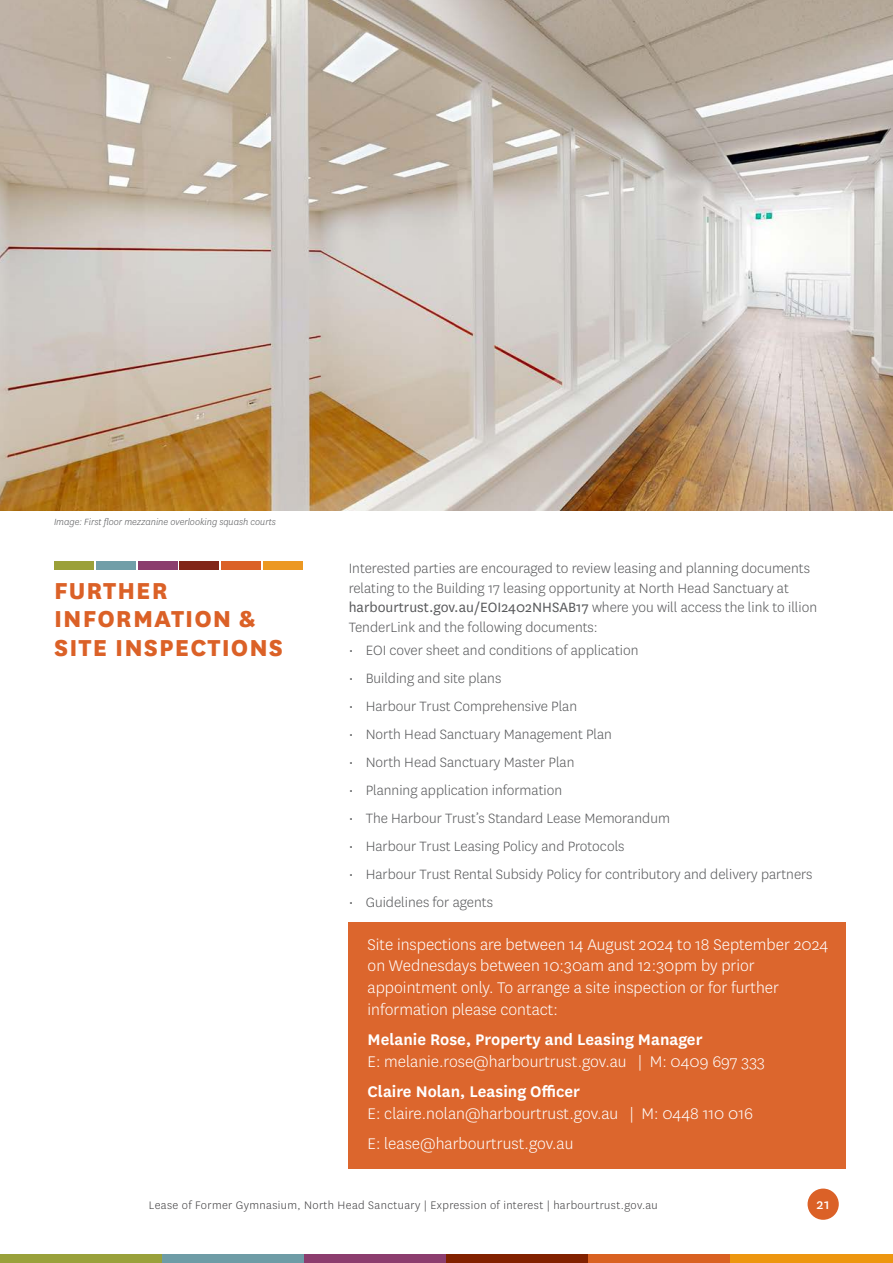
<style>
.page{position:relative;width:893px;height:1263px;background:#fff}
.page>*{position:absolute;margin:0;border:0;box-sizing:border-box;transform-origin:0 0}
.t1{font:800 27px/28.5px "National";letter-spacing:.04em;color:#db6127}
.t2{font:300 18px/21.8px "National";color:#fff}
.t3{font:600 18px "National";color:#fff}
.t4{font:300 15.75px/19.5px "National";color:#58595b}
.t5{font:15.75px "National";color:#fff}
.t6{font:300 12.75px "National";letter-spacing:.03em;color:#414042}
.t7{font:italic 300 10.5px "National";color:#58595b}
.s1{font-weight:400}
</style>
<div class="page">
<div style="left:807px;top:1188px;width:32px;height:32px;background:#db6127;border-radius:50%"></div>
<div style="left:0;top:1254px;width:162px;height:9px;background:#99a13b"></div>
<div style="left:162px;top:1254px;width:142px;height:9px;background:#6e9ca6"></div>
<div style="left:304px;top:1254px;width:142px;height:9px;background:#8c3d6e"></div>
<div style="left:446px;top:1254px;width:143px;height:9px;background:#822100"></div>
<div style="left:589px;top:1254px;width:142px;height:9px;background:#d96121"></div>
<div style="left:731px;top:1254px;width:162px;height:9px;background:#ed960f"></div>
<div style="left:349px;top:923px;width:497px;height:246px;background:#dc662d"></div>
<img style="left:0;top:0;width:893px;height:510px">
<div style="left:54px;top:561px;width:40px;height:9px;background:#9ba039"></div>
<div style="left:96px;top:561px;width:40px;height:9px;background:#719ea8"></div>
<div style="left:138px;top:561px;width:39px;height:9px;background:#8b3d6d"></div>
<div style="left:180px;top:561px;width:39px;height:9px;background:#812518"></div>
<div style="left:221px;top:561px;width:40px;height:9px;background:#db6127"></div>
<div style="left:263px;top:561px;width:39px;height:9px;background:#ec9822"></div>
<p class="t7" style="left:54px;top:515px;width:223px">Image: First floor mezzanine overlooking squash courts</p>
<h1 class="t1" style="left:54px;top:574px;width:231px">FURTHER<br>INFORMATION &amp;<br>SITE INSPECTIONS</h1>
<p class="t4" style="left:349px;top:558px;width:470px">Interested parties are encouraged to review leasing and planning documents relating to the Building 17 leasing opportunity at North Head Sanctuary at <span class="s1">harbourtrust.gov.au/EOI2402NHSAB17</span> where you will access the link to illion TenderLink and the following documents:</p>
<p class="t4" style="left:349px;top:640px;width:291px">• EOI cover sheet and conditions of application</p>
<p class="t4" style="left:349px;top:668px;width:154px">• Building and site plans</p>
<p class="t4" style="left:349px;top:696px;width:230px">• Harbour Trust Comprehensive Plan</p>
<p class="t4" style="left:349px;top:724px;width:265px">• North Head Sanctuary Management Plan</p>
<p class="t4" style="left:349px;top:752px;width:227px">• North Head Sanctuary Master Plan</p>
<p class="t4" style="left:349px;top:780px;width:215px">• Planning application information</p>
<p class="t4" style="left:349px;top:808px;width:323px">• The Harbour Trust’s Standard Lease Memorandum</p>
<p class="t4" style="left:349px;top:836px;width:277px">• Harbour Trust Leasing Policy and Protocols</p>
<p class="t4" style="left:349px;top:864px;width:465px">• Harbour Trust Rental Subsidy Policy for contributory and delivery partners</p>
<p class="t4" style="left:349px;top:892px;width:146px">• Guidelines for agents</p>
<p class="t2" style="left:368px;top:933px;width:462px">Site inspections are between 14 August 2024 to 18 September 2024 on Wednesdays between 10:30am and 12:30pm by prior appointment only. To arrange a site inspection or for further information please contact:</p>
<p class="t3" style="left:368px;top:1027px;width:336px">Melanie Rose, Property and Leasing Manager</p>
<p class="t2" style="left:368px;top:1050px;width:399px">E: melanie.rose@harbourtrust.gov.au | M: 0409 697 333</p>
<p class="t3" style="left:368px;top:1079px;width:214px">Claire Nolan, Leasing Officer</p>
<p class="t2" style="left:368px;top:1098px;width:387px;line-height:30.3px">E: claire.nolan@harbourtrust.gov.au | M: 0448 110 016<br>E: lease@harbourtrust.gov.au</p>
<p class="t6" style="left:149px;top:1197px;width:510px">Lease of Former Gymnasium, North Head Sanctuary | Expression of interest | harbourtrust.gov.au</p>
<p class="t5" style="left:817px;top:1193px;width:15px">21</p>
</div>
